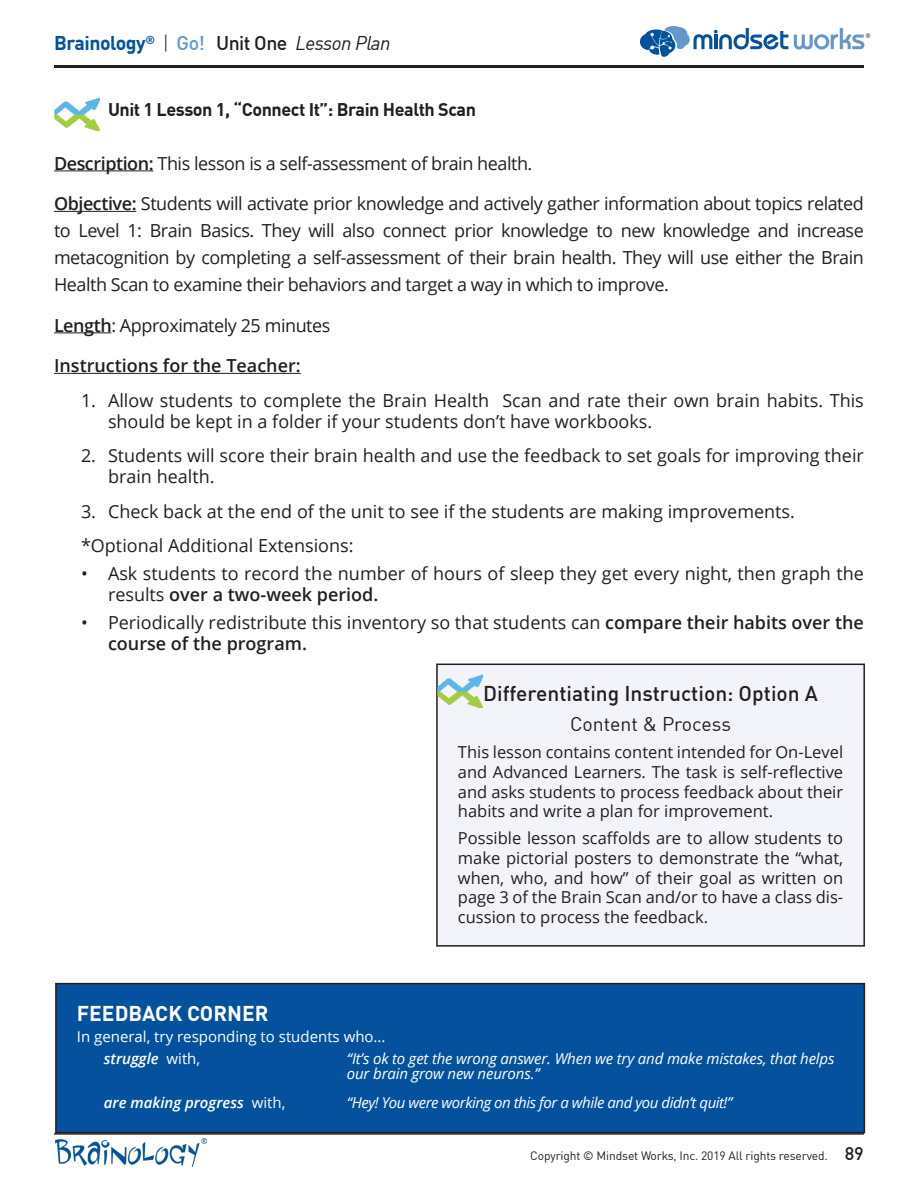
<style>
.page{position:relative;width:918px;height:1188px;background:#fff}
.page>*{position:absolute;margin:0;border:0;box-sizing:border-box;transform-origin:0 0}
.t1{font:500 21px "DIN Offc";color:#231f20}
.t2{font:700 21px "DIN Offc";color:#fff}
.t3{font:700 19.5px "DIN Offc";letter-spacing:-.025em;color:#05519d}
.t4{font:19.5px "DIN Offc";color:#231f20}
.t5{font:18px/21px "Open Sans";color:#231f20}
.t6{font:18px "Open Sans";letter-spacing:-.025em;color:#231f20}
.t7{font:700 18px "DIN Offc";letter-spacing:-.025em;color:#231f20}
.t8{font:600 18px "Open Sans";color:#231f20}
.t9{font:16.5px/19.8px "Open Sans";color:#231f20;text-align:justify}
.t10{font:italic 15px/15px "Open Sans";letter-spacing:-.01em;color:#fff}
.t11{font:15px/21.8px "Open Sans";color:#fff}
.t12{font:italic 15px "Open Sans";letter-spacing:-.03em;color:#fff}
.t13{font:italic 600 15px "Open Sans";color:#fff}
.t14{font:12px "DIN Offc";letter-spacing:-.01em;color:#231f20}
.s1{font-weight:300;color:#231f20}
.s2{font-weight:500;color:#6497cb}
.s3{font-weight:500;color:#231f20}
.s4{font-weight:400;font-style:italic;color:#231f20}
.s5{font-weight:600}
.s6{font-weight:600;font-style:italic}
.s7{font-weight:400;font-style:normal}
.s8{font-weight:500;font-size:18px}
</style>
<div class="page">
<hr style="left:54px;top:65px;width:810px;height:3px;background:#231f20">
<hr style="left:54px;top:1133px;width:810px;height:2px;background:#231f20">
<svg style="left:794px;top:28px;width:76px;height:21px"></svg>
<svg style="left:640px;top:26px;width:148px;height:31px"></svg>
<img style="left:55px;top:1139px;width:151px;height:28px">
<hr style="left:54px;top:170px;width:99px;height:1px;background:#231f20">
<hr style="left:54px;top:211px;width:82px;height:1px;background:#231f20">
<hr style="left:54px;top:332px;width:57px;height:1px;background:#231f20">
<hr style="left:54px;top:373px;width:247px;height:1px;background:#231f20">
<div style="left:437px;top:664px;width:427px;height:282px;background:#f3f4f9"></div>
<div style="left:436px;top:664px;width:429px;height:283px;border:2px solid #231f20"></div>
<img style="left:437px;top:675px;width:46px;height:33px">
<img style="left:54px;top:97px;width:45px;height:33px">
<div style="left:56px;top:984px;width:808px;height:149px;background:#05519d"></div>
<div style="left:55px;top:983px;width:810px;height:150px;border:2px solid #231f20"></div>
<p class="t3" style="left:54px;top:30px;width:338px">Brainology<sup>®</sup> <span class="s1">|</span> <span class="s2">Go!</span> <span class="s3">Unit One</span> <span class="s4">Lesson Plan</span></p>
<p class="t7" style="left:108px;top:97px;width:369px">Unit 1 Lesson 1, “Connect It”: Brain Health Scan</p>
<p class="t6" style="left:54px;top:151px;width:480px"><span class="s5">Description:</span> This lesson is a self-assessment of brain health.</p>
<p class="t5" style="left:54px;top:190px;width:811px;line-height:27px;text-align:justify"><span class="s5">Objective:</span> Students will activate prior knowledge and actively gather information about topics related to Level 1: Brain Basics. They will also connect prior knowledge to new knowledge and increase metacognition by completing a self-assessment of their brain health. They will use either the Brain Health Scan to examine their behaviors and target a way in which to improve.</p>
<p class="t6" style="left:54px;top:313px;width:278px"><span class="s5">Length</span>: Approximately 25 minutes</p>
<p class="t8" style="left:54px;top:353px;width:248px">Instructions for the Teacher:</p>
<p class="t5" style="left:108px;top:389px;width:757px;text-indent:-27px">1. Allow students to complete the Brain Health Scan and rate their own brain habits. This should be kept in a folder if your students don’t have workbooks.</p>
<p class="t5" style="left:108px;top:445px;width:757px;text-indent:-27px">2. Students will score their brain health and use the feedback to set goals for improving their brain health.</p>
<p class="t5" style="left:81px;top:493px;width:716px;line-height:34.5px">3. Check back at the end of the unit to see if the students are making improvements. *Optional Additional Extensions:</p>
<p class="t5" style="left:108px;top:562px;width:757px;text-indent:-27px">• Ask students to record the number of hours of sleep they get every night, then graph the results <span class="s5">over a two-week period.</span></p>
<p class="t5" style="left:108px;top:611px;width:757px;text-indent:-27px">• Periodically redistribute this inventory so that students can <span class="s5">compare their habits over the course of the program.</span></p>
<p class="t1" style="left:483px;top:680px;width:336px">Differentiating Instruction: Option A</p>
<p class="t4" style="left:570px;top:712px;width:163px">Content &amp; Process</p>
<p class="t9" style="left:458px;top:742px;width:387px">This lesson contains content intended for On-Level and Advanced Learners. The task is self-reflective and asks students to process feedback about their habits and write a plan for improvement.</p>
<p class="t9" style="left:458px;top:828px;width:387px">Possible lesson scaffolds are to allow students to make pictorial posters to demonstrate the “what, when, who, and how” of their goal as written on page 3 of the Brain Scan and/or to have a class dis&shy;cussion to process the feedback.</p>
<p class="t2" style="left:77px;top:999px;width:193px">FEEDBACK CORNER</p>
<p class="t11" style="left:104px;top:1026px;width:283px;text-indent:-27px">In general, try responding to students who... <span class="s6">struggle</span> with,</p>
<p class="t10" style="left:347px;top:1051px;width:489px">“It’s ok to get the wrong answer. When we try and make mistakes, that helps our brain grow new neurons.”</p>
<p class="t13" style="left:104px;top:1092px;width:183px">are making progress <span class="s7">with,</span></p>
<p class="t12" style="left:347px;top:1092px;width:387px">“Hey! You were working on this for a while and you didn’t quit!”</p>
<p class="t14" style="left:530px;top:1148px;width:335px">Copyright © Mindset Works, Inc. 2019 All rights reserved. <span class="s8">89</span></p>
</div>
